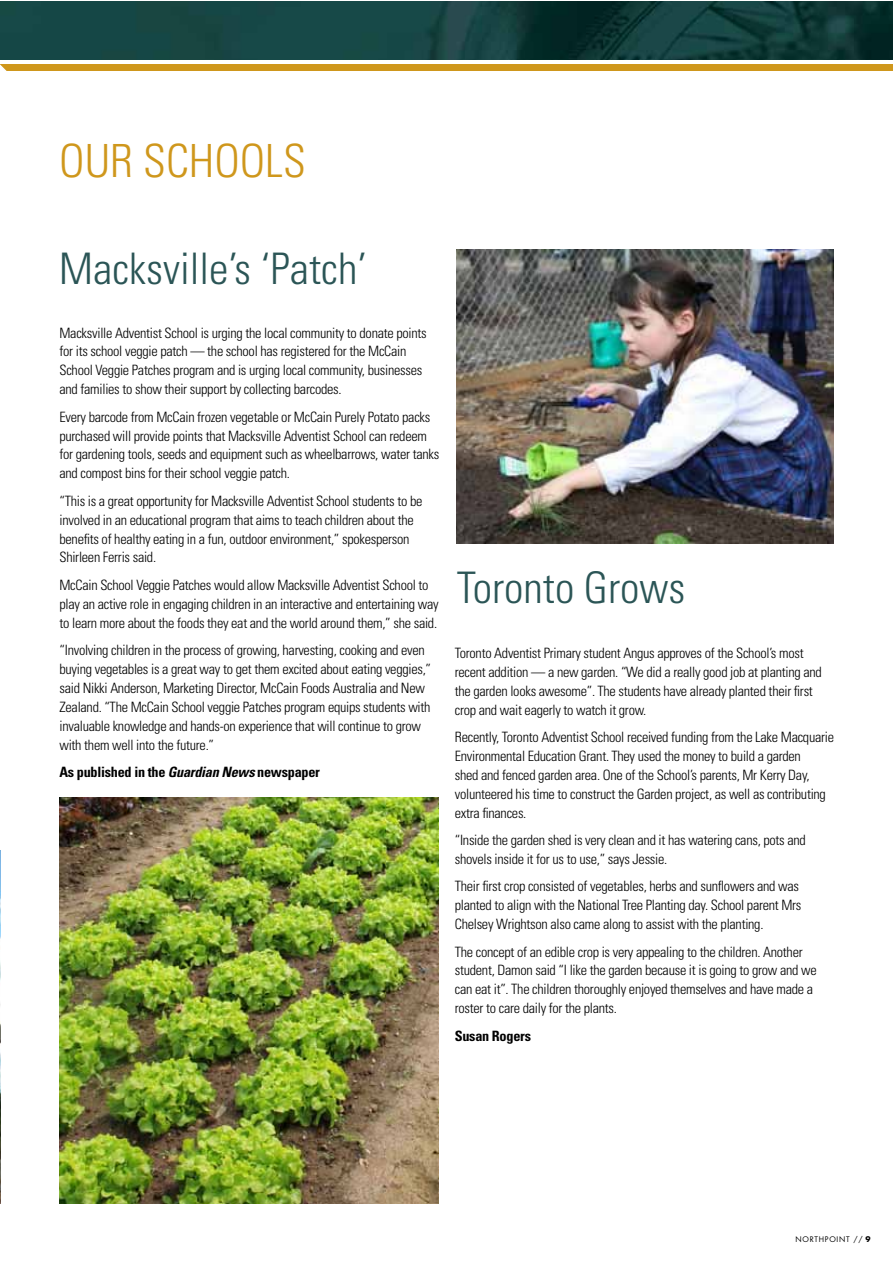
<style>
.page{position:relative;width:893px;height:1263px;background:#fff}
.page>*{position:absolute;margin:0;border:0;box-sizing:border-box;transform-origin:0 0}
.t1{font:300 condensed 45.75px "Univers";color:#cf971c}
.t2{font:300 condensed 43.5px "Univers";color:#2b5556}
.t3{font:300 condensed 14.25px/18.9px "Univers";letter-spacing:-.02em;color:#000}
.t4{font:700 condensed 14.25px "Univers";letter-spacing:-.02em;color:#000}
.t5{font:7.5px "Futura";letter-spacing:.1em;color:#000}
.t6{font:700 7.5px "Futura";color:#000}
.s1{font-style:italic}
.s2{font-weight:700}
</style>
<div class="page">
<img style="left:0;top:850px;width:1px;height:353px">
<img style="left:456px;top:249px;width:378px;height:294px">
<img style="left:0;top:1px;width:892px;height:58px">
<div style="left:0;top:64px;width:892px;height:7px;background:#cf971c"></div>
<svg style="left:0;top:64px;width:7px;height:7px"></svg>
<img style="left:60px;top:797px;width:378px;height:406px">
<h1 class="t1" style="left:59px;top:133px;width:248px">OUR SCHOOLS</h1>
<h2 class="t2" style="left:59px;top:242px;width:309px">Macksville’s ‘Patch’</h2>
<p class="t3" style="left:60px;top:323px;width:369px">Macksville Adventist School is urging the local community to donate points for its school veggie patch — the school has registered for the McCain School Veggie Patches program and is urging local community, businesses and families to show their support by collecting barcodes.</p>
<p class="t3" style="left:60px;top:407px;width:381px">Every barcode from McCain frozen vegetable or McCain Purely Potato packs purchased will provide points that Macksville Adventist School can redeem for gardening tools, seeds and equipment such as wheelbarrows, water tanks and compost bins for their school veggie patch.</p>
<p class="t3" style="left:60px;top:491px;width:364px">“This is a great opportunity for Macksville Adventist School students to be involved in an educational program that aims to teach children about the benefits of healthy eating in a fun, outdoor environment,” spokesperson Shirleen Ferris said.</p>
<p class="t3" style="left:60px;top:575px;width:381px">McCain School Veggie Patches would allow Macksville Adventist School to play an active role in engaging children in an interactive and entertaining way to learn more about the foods they eat and the world around them,” she said.</p>
<p class="t3" style="left:60px;top:641px;width:373px">“Involving children in the process of growing, harvesting, cooking and even buying vegetables is a great way to get them excited about eating veggies,” said Nikki Anderson, Marketing Director, McCain Foods Australia and New Zealand. “The McCain School veggie Patches program equips students with invaluable knowledge and hands-on experience that will continue to grow with them well into the future.”</p>
<p class="t4" style="left:60px;top:763px;width:262px">As published in the <span class="s1">Guardian News</span> newspaper</p>
<h2 class="t2" style="left:457px;top:562px;width:230px">Toronto Grows</h2>
<p class="t3" style="left:455px;top:643px;width:369px">Toronto Adventist Primary student Angus approves of the School’s most recent addition — a new garden. “We did a really good job at planting and the garden looks awesome”. The students have already planted their first crop and wait eagerly to watch it grow.</p>
<p class="t3" style="left:455px;top:727px;width:381px">Recently, Toronto Adventist School received funding from the Lake Macquarie Environmental Education Grant. They used the money to build a garden<br>shed and fenced garden area. One of the School’s parents, Mr Kerry Day, volunteered his time to construct the Garden project, as well as contributing extra finances.</p>
<p class="t3" style="left:455px;top:830px;width:353px">“Inside the garden shed is very clean and it has watering cans, pots and shovels inside it for us to use,” says Jessie.</p>
<p class="t3" style="left:455px;top:877px;width:348px">Their first crop consisted of vegetables, herbs and sunflowers and was planted to align with the National Tree Planting day. School parent Mrs<br>Chelsey Wrightson also came along to assist with the planting.</p>
<p class="t3" style="left:455px;top:942px;width:363px">The concept of an edible crop is very appealing to the children. Another student, Damon said “I like the garden because it is going to grow and we can eat it”. The children thoroughly enjoyed themselves and have made a roster to care daily for the plants.</p>
<p class="t4" style="left:455px;top:1027px;width:78px">Susan Rogers</p>
<p class="t5" style="left:796px;top:1234px;width:78px">NORTHPOINT // <span class="s2">6</span></p>
<p class="t6" style="left:865px;top:1234px;width:7px">9</p>
</div>
